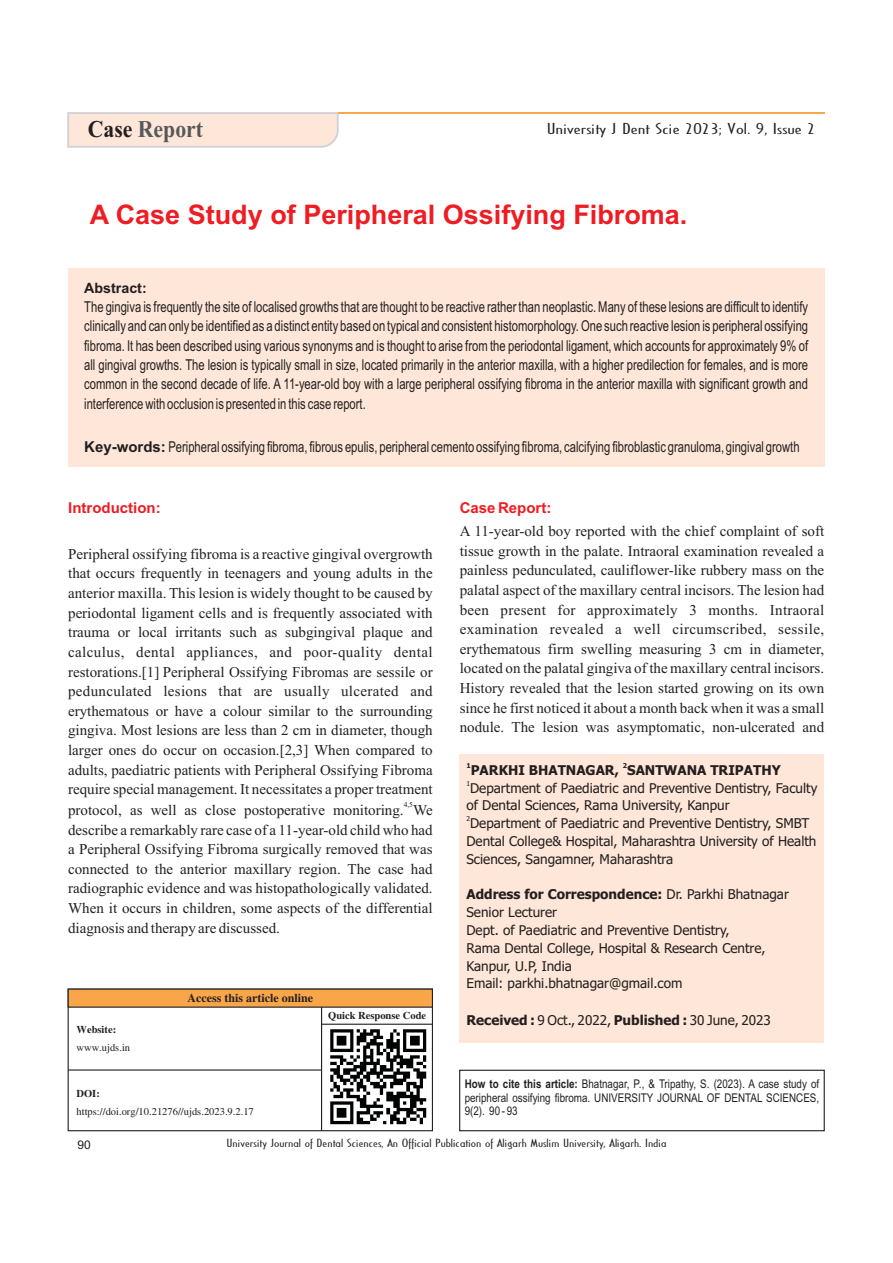
<style>
.page{position:relative;width:893px;height:1263px;background:#fff}
.page>*{position:absolute;margin:0;border:0;box-sizing:border-box;transform-origin:0 0}
.t1{font:700 27px "Arial";color:#ee1d23}
.t2{font:700 24px "Times New Roman";color:#57585a;scale:.91 1}
.t3{font:15px/19.6px "Times New Roman";color:#231f20;text-align:justify}
.t4{font:15px/19.4px "Arial Th";color:#231f20;text-align:justify}
.t5{font:15px "Cassandra";color:#231f20;scale:1.66 1}
.t6{font:700 15px "Arial";color:#ee1d23}
.t7{font:700 14.25px "Arial";color:#231f20}
.t8{font:13.5px/17.9px "Tahoma";color:#231f20}
.t9{font:700 13.5px "Tahoma";color:#231f20}
.t10{font:12px/13.6px "Arial Narrow";color:#231f20;text-align:justify}
.t11{font:700 12px "Times New Roman";color:#231f20}
.t12{font:12px "Arial";color:#231f20}
.t13{font:11.25px "Cassandra";color:#231f20;scale:1.51 1}
.t14{font:10.5px "Times New Roman";color:#231f20}
.t15{font:700 10.5px "Times New Roman";color:#231f20}
.t16{font:7.5px "Times New Roman";color:#231f20}
.t17{font:700 6.75px "Tahoma";color:#231f20}
.t18{font:6.75px "Tahoma";color:#231f20}
.s1{color:#231f20}
.s2{font-family:"Arial";font-weight:700}
.s3{font-weight:700}
</style>
<div class="page">
<div style="left:68px;top:268px;width:756px;height:198px;background:#fee7d8"></div>
<div style="left:68px;top:988px;width:365px;height:143px;border:1px solid #231f20"></div>
<svg style="left:67px;top:988px;width:366px;height:20px;background:#dc9649"></svg>
<hr style="left:321px;top:1007px;width:1px;height:124px;background:#231f20">
<hr style="left:68px;top:1069px;width:254px;height:1px;background:#231f20">
<hr style="left:322px;top:1024px;width:111px;height:1px;background:#231f20">
<div style="left:459px;top:1070px;width:366px;height:61px;border:1px solid #231f20"></div>
<div style="left:460px;top:754px;width:364px;height:288px;background:#fee7d8"></div>
<svg style="left:67px;top:112px;width:272px;height:36px;background:#f8e4d8"></svg>
<hr style="left:338px;top:112px;width:486px;height:2px;background:#f9a64a">
<img style="left:330px;top:1029px;width:97px;height:96px">
<h2 class="t2" style="left:88px;top:120px;width:128px"><span class="s1">Case</span> Report</h2>
<p class="t5" style="left:547px;top:121px;width:163px">University J Dent Scie 2023; Vol. 9, Issue 2</p>
<h1 class="t1" style="left:90px;top:204px;width:599px">A Case Study of Peripheral Ossifying Fibroma.</h1>
<p class="t7" style="left:84px;top:282px;width:64px">Abstract:</p>
<p class="t4" style="left:84px;top:298px;width:725px">The gingiva is frequently the site of localised growths that are thought to be reactive rather than neoplastic. Many of these lesions are difficult to identify clinically and can only be identified as a distinct entity based on typical and consistent histomorphology. One such reactive lesion is peripheral ossifying fibroma. It has been described using various synonyms and is thought to arise from the periodontal ligament, which accounts for approximately 9% of all gingival growths. The lesion is typically small in size, located primarily in the anterior maxilla, with a higher predilection for females, and is more common in the second decade of life. A 11-year-old boy with a large peripheral ossifying fibroma in the anterior maxilla with significant growth and interference with occlusion is presented in this case report.</p>
<p class="t4" style="left:84px;top:438px;width:717px"><span class="s2">Key-words:</span> Peripheral ossifying fibroma, fibrous epulis, peripheral cemento ossifying fibroma, calcifying fibroblastic granuloma, gingival growth</p>
<p class="t6" style="left:68px;top:502px;width:94px">Introduction:</p>
<p class="t3" style="left:68px;top:545px;width:366px">Peripheral ossifying fibroma is a reactive gingival overgrowth that occurs frequently in teenagers and young adults in the anterior maxilla. This lesion is widely thought to be caused by periodontal ligament cells and is frequently associated with trauma or local irritants such as subgingival plaque and calculus, dental appliances, and poor-quality dental restorations.[1] Peripheral Ossifying Fibromas are sessile or pedunculated lesions that are usually ulcerated and erythematous or have a colour similar to the surrounding gingiva. Most lesions are less than 2 cm in diameter, though larger ones do occur on occasion.[2,3] When compared to adults, paediatric patients with Peripheral Ossifying Fibroma require special management. It necessitates a proper treatment</p>
<p class="t16" style="left:404px;top:802px;width:11px">4,5</p>
<p class="t3" style="left:68px;top:801px;width:366px">protocol, as well as close postoperative monitoring. We describe a remarkably rare case of a 11-year-old child who had a Peripheral Ossifying Fibroma surgically removed that was connected to the anterior maxillary region. The case had radiographic evidence and was histopathologically validated.<br>When it occurs in children, some aspects of the differential diagnosis and therapy are discussed.</p>
<p class="t11" style="left:188px;top:994px;width:127px">Access this article online</p>
<p class="t15" style="left:77px;top:1026px;width:41px">Website:</p>
<p class="t14" style="left:77px;top:1044px;width:55px">www.ujds.in</p>
<p class="t15" style="left:77px;top:1089px;width:25px">DOI:</p>
<p class="t14" style="left:77px;top:1107px;width:179px">https://doi.org/10.21276//ujds.2023.9.2.17</p>
<p class="t15" style="left:328px;top:1012px;width:100px">Quick Response Code</p>
<p class="t6" style="left:460px;top:502px;width:93px">Case Report:</p>
<p class="t3" style="left:460px;top:523px;width:366px">A 11-year-old boy reported with the chief complaint of soft tissue growth in the palate. Intraoral examination revealed a painless pedunculated, cauliflower-like rubbery mass on the palatal aspect of the maxillary central incisors. The lesion had been present for approximately 3 months. Intraoral examination revealed a well circumscribed, sessile, erythematous firm swelling measuring 3 cm in diameter, located on the palatal gingiva of the maxillary central incisors.<br>History revealed that the lesion started growing on its own since he first noticed it about a month back when it was a small nodule. The lesion was asymptomatic, non-ulcerated and</p>
<p class="t17" style="left:466px;top:763px;width:6px">1</p>
<p class="t17" style="left:623px;top:763px;width:6px">2</p>
<p class="t9" style="left:471px;top:764px;width:311px">PARKHI BHATNAGAR, SANTWANA TRIPATHY</p>
<p class="t18" style="left:466px;top:781px;width:5px">1</p>
<p class="t8" style="left:466px;top:780px;width:352px">Department of Paediatric and Preventive Dentistry, Faculty of Dental Sciences, Rama University, Kanpur</p>
<p class="t18" style="left:466px;top:816px;width:5px">2</p>
<p class="t8" style="left:466px;top:815px;width:352px">Department of Paediatric and Preventive Dentistry, SMBT<br>Dental College&amp; Hospital, Maharashtra University of Health<br>Sciences, Sangamner, Maharashtra</p>
<p class="t8" style="left:466px;top:887px;width:324px"><span class="s3">Address for Correspondence:</span> Dr. Parkhi Bhatnagar Senior Lecturer<br>Dept. of Paediatric and Preventive Dentistry,<br>Rama Dental College, Hospital &amp; Research Centre, Kanpur, U.P, India<br>Email: parkhi.bhatnagar@gmail.com</p>
<p class="t8" style="left:466px;top:1012px;width:306px"><span class="s3">Received :</span> 9 Oct., 2022, <span class="s3">Published :</span> 30 June, 2023</p>
<p class="t10" style="left:465px;top:1078px;width:356px"><span class="s3">How to cite this article:</span> Bhatnagar, P., &amp; Tripathy, S. (2023). A case study of peripheral ossifying fibroma. UNIVERSITY JOURNAL OF DENTAL SCIENCES, 9(2). 90 - 93</p>
<p class="t12" style="left:77px;top:1140px;width:15px">90</p>
<p class="t13" style="left:227px;top:1138px;width:293px">University Journal of Dental Sciences, An Official Publication of Aligarh Muslim University, Aligarh. India</p>
</div>
